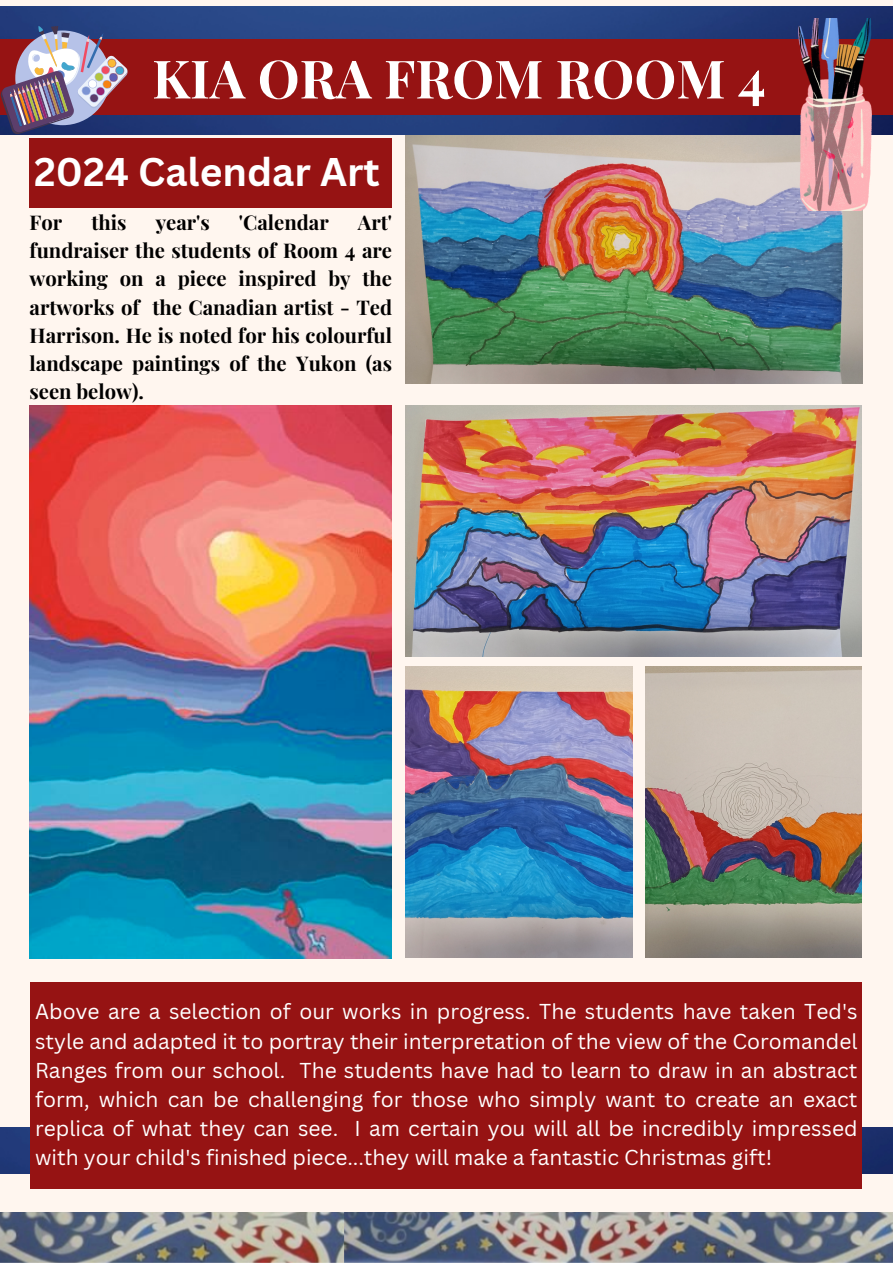
<style>
.page{position:relative;width:893px;height:1264px;background:#fff}
.page>*{position:absolute;margin:0;border:0;box-sizing:border-box;transform-origin:0 0}
.t1{font:700 52.95px "Playfair Display";color:#fff}
.t2{font:700 39px "Canva Sans";color:#fff}
.t3{font:21px/29.2px "Canva Sans";color:#fff;text-align:justify}
.t4{font:700 20.25px/28px "Playfair Display";color:#000;text-align:justify}
</style>
<div class="page">
<div style="left:0;top:0;width:892px;height:1262px;background:#fff6ef"></div>
<img style="left:0;top:7px;width:892px;height:128px">
<div style="left:0;top:39px;width:892px;height:75px;background:#961313"></div>
<div style="left:30px;top:138px;width:362px;height:69px;background:#961313"></div>
<img style="left:405px;top:135px;width:457px;height:249px">
<img style="left:29px;top:405px;width:362px;height:553px">
<img style="left:0;top:1127px;width:892px;height:46px">
<div style="left:31px;top:982px;width:831px;height:206px;background:#961313"></div>
<img style="left:0;top:1212px;width:892px;height:50px">
<img style="left:405px;top:405px;width:456px;height:251px">
<img style="left:405px;top:666px;width:227px;height:292px">
<img style="left:645px;top:666px;width:216px;height:292px">
<img style="left:0;top:26px;width:128px;height:109px">
<img style="left:798px;top:19px;width:73px;height:192px">
<p class="t1" style="left:152px;top:41px;width:615px">KIA ORA FROM ROOM 4</p>
<p class="t2" style="left:34px;top:145px;width:347px">2024 Calendar Art</p>
<p class="t4" style="left:30px;top:208px;width:34px">For</p>
<p class="t4" style="left:91px;top:208px;width:37px">this</p>
<p class="t4" style="left:156px;top:208px;width:56px">year's</p>
<p class="t4" style="left:239px;top:208px;width:91px">'Calendar</p>
<p class="t4" style="left:30px;top:208px;width:364px;text-indent:328px">Art' fundraiser the students of Room 4 are working on a piece inspired by the artworks of the Canadian artist - Ted Harrison. He is noted for his colourful landscape paintings of the Yukon (as seen below).</p>
<p class="t3" style="left:35px;top:996px;width:823px">Above are a selection of our works in progress. The students have taken Ted's style and adapted it to portray their interpretation of the view of the Coromandel Ranges from our school. The students have had to learn to draw in an abstract form, which can be challenging for those who simply want to create an exact replica of what they can see. I am certain you will all be incredibly impressed with your child's finished piece...they will make a fantastic Christmas gift!</p>
</div>
